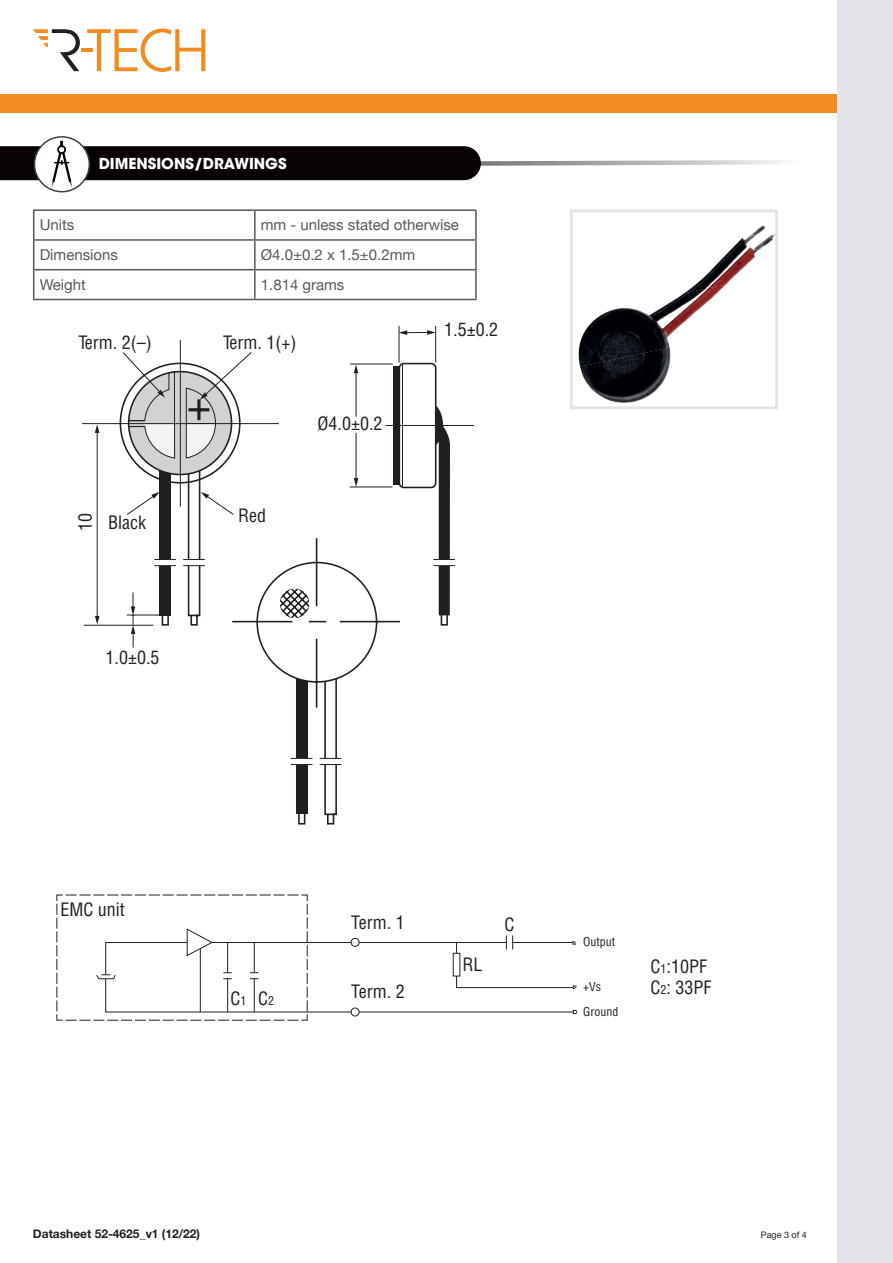
<style>
.page{position:relative;width:893px;height:1263px;background:#fff}
.page>*{position:absolute;margin:0;border:0;box-sizing:border-box;transform-origin:0 0}
.t1{font:condensed 18px "Helvetica LT Std";color:#231f20}
.t2{font:15px "Helvetica Neue";color:#57585a}
.t3{font:700 15px "ITC Avant Garde Std";color:#fff}
.t4{font:700 12px "Helvetica Neue";color:#231f20}
.t5{font:condensed 12px "Helvetica LT Std";color:#231f20}
.t6{font:9px "Helvetica Neue";color:#231f20}
.s1{font-size:12px}
</style>
<div class="page">
<div style="left:0;top:94px;width:893px;height:18px;background:#f28b20"></div>
<div style="left:838px;top:0;width:55px;height:1263px;background:#e2e4e9"></div>
<svg style="left:33px;top:29px;width:47px;height:42px"></svg>
<svg style="left:87px;top:29px;width:118px;height:43px"></svg>
<hr style="left:82px;top:48px;width:11px;height:4px;background:#f28b20">
<hr style="left:385px;top:425px;width:89px;height:1px;background:#231f20">
<hr style="left:399px;top:326px;width:1px;height:37px;background:#231f20">
<hr style="left:435px;top:326px;width:1px;height:37px;background:#231f20">
<svg style="left:122px;top:330px;width:333px;height:495px"></svg>
<svg style="left:82px;top:371px;width:198px;height:255px"></svg>
<svg style="left:95px;top:616px;width:5px;height:8px"></svg>
<svg style="left:95px;top:424px;width:4px;height:9px"></svg>
<svg style="left:56px;top:894px;width:521px;height:127px"></svg>
<svg style="left:34px;top:137px;width:55px;height:55px"></svg>
<svg style="left:0;top:141px;width:780px;height:47px"></svg>
<div style="left:34px;top:136px;width:56px;height:56px;border:2px solid #403d3d;border-radius:50%"></div>
<img style="left:687px;top:225px;width:87px;height:66px">
<img style="left:579px;top:291px;width:121px;height:75px">
<img style="left:697px;top:284px;width:30px;height:24px">
<img style="left:580px;top:347px;width:91px;height:56px">
<div style="left:570px;top:209px;width:208px;height:200px;border:3px solid #e2e4e9"></div>
<hr style="left:33px;top:209px;width:222px;height:2px;background:#57585a">
<hr style="left:255px;top:209px;width:222px;height:2px;background:#57585a">
<hr style="left:254px;top:211px;width:2px;height:28px;background:#57585a">
<hr style="left:475px;top:211px;width:2px;height:28px;background:#57585a">
<hr style="left:254px;top:241px;width:2px;height:28px;background:#57585a">
<hr style="left:475px;top:241px;width:2px;height:28px;background:#57585a">
<svg style="left:33px;top:211px;width:1px;height:88px"></svg>
<hr style="left:254px;top:270px;width:2px;height:29px;background:#57585a">
<hr style="left:475px;top:270px;width:2px;height:29px;background:#57585a">
<hr style="left:33px;top:239px;width:222px;height:2px;background:#57585a">
<hr style="left:255px;top:239px;width:222px;height:2px;background:#57585a">
<hr style="left:33px;top:269px;width:222px;height:1px;background:#57585a">
<hr style="left:255px;top:269px;width:222px;height:1px;background:#57585a">
<hr style="left:33px;top:299px;width:222px;height:1px;background:#57585a">
<hr style="left:255px;top:299px;width:222px;height:1px;background:#57585a">
<p class="t3" style="left:99px;top:154px;width:189px">DIMENSIONS/DRAWINGS</p>
<p class="t2" style="left:40px;top:214px;width:36px">Units</p>
<p class="t2" style="left:261px;top:214px;width:200px">mm - unless stated otherwise</p>
<p class="t2" style="left:40px;top:244px;width:80px">Dimensions</p>
<p class="t2" style="left:261px;top:244px;width:156px">Ø4.0±0.2 x 1.5±0.2mm</p>
<p class="t2" style="left:40px;top:274px;width:48px">Weight</p>
<p class="t2" style="left:261px;top:274px;width:85px">1.814 grams</p>
<p class="t1" style="left:78px;top:331px;width:75px">Term. 2(–)</p>
<p class="t1" style="left:223px;top:331px;width:75px">Term. 1(+)</p>
<p class="t1" style="left:317px;top:412px;width:66px">Ø4.0±0.2</p>
<p class="t1" style="left:74px;top:530px;width:19px;rotate:-90deg">10</p>
<p class="t1" style="left:108px;top:511px;width:39px">Black</p>
<p class="t1" style="left:238px;top:504px;width:29px">Red</p>
<p class="t1" style="left:106px;top:646px;width:55px">1.0±0.5</p>
<p class="t1" style="left:444px;top:318px;width:55px">1.5±0.2</p>
<p class="t1" style="left:60px;top:898px;width:66px">EMC unit</p>
<p class="t1" style="left:231px;top:987px;width:45px">C<span class="s1">1</span> C<span class="s1">2</span></p>
<p class="t1" style="left:351px;top:911px;width:55px">Term. 1</p>
<p class="t1" style="left:351px;top:980px;width:55px">Term. 2</p>
<p class="t1" style="left:505px;top:914px;width:12px">C</p>
<p class="t5" style="left:583px;top:934px;width:34px">Output</p>
<p class="t1" style="left:463px;top:953px;width:21px">RL</p>
<p class="t1" style="left:651px;top:955px;width:58px">C<span class="s1">1</span>:10PF</p>
<p class="t5" style="left:583px;top:979px;width:19px">+Vs</p>
<p class="t1" style="left:651px;top:976px;width:63px">C<span class="s1">2</span>: 33PF</p>
<p class="t5" style="left:583px;top:1004px;width:37px">Ground</p>
<p class="t4" style="left:33px;top:1224px;width:169px">Datasheet 52-4625_v1 (12/22)</p>
<p class="t6" style="left:761px;top:1228px;width:48px">Page 3 of 4</p>
</div>
